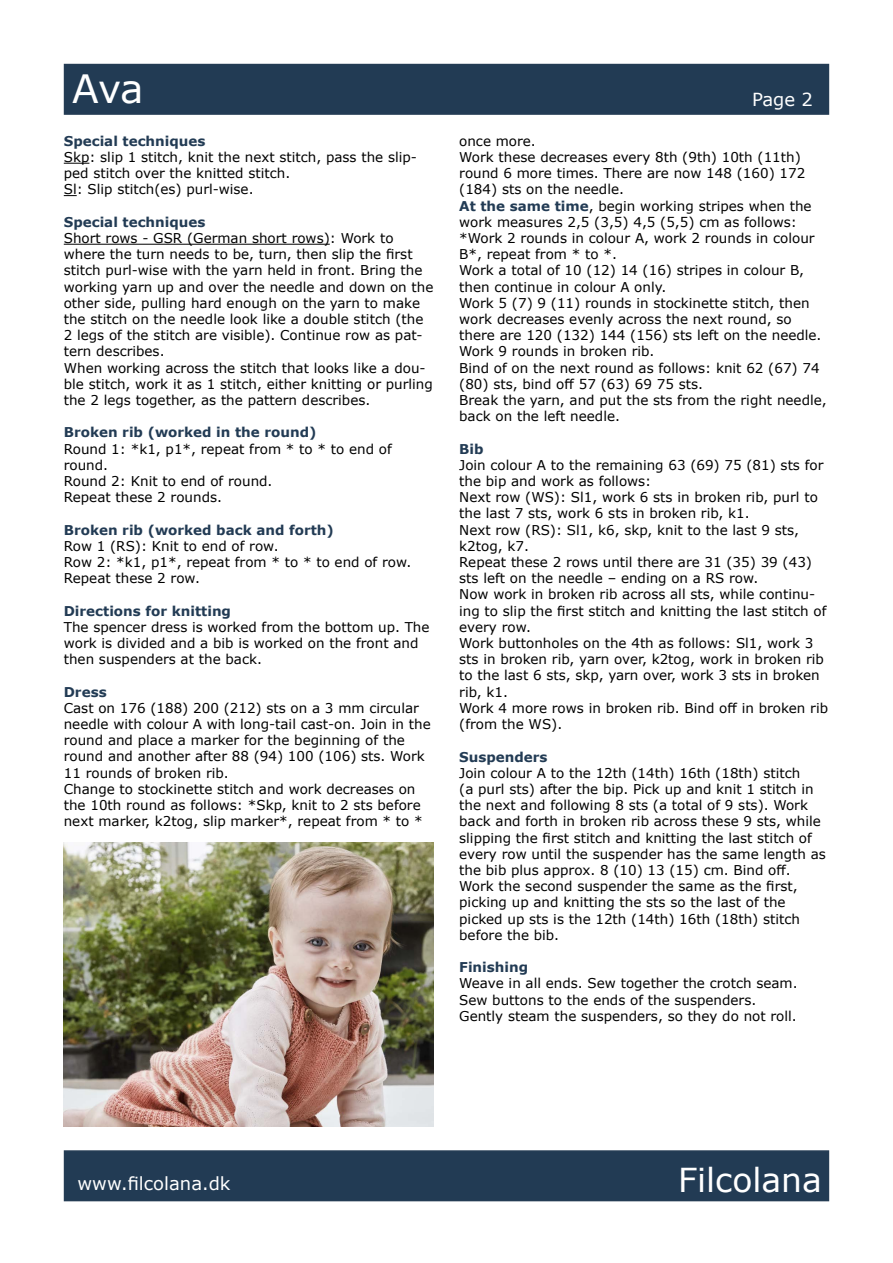
<style>
.page{position:relative;width:893px;height:1263px;background:#fff}
.page>*{position:absolute;margin:0;border:0;box-sizing:border-box;transform-origin:0 0}
.t1{font:39px "Verdana";color:#fff}
.t2{font:33px "Verdana";color:#fff}
.t3{font:18px "Verdana";color:#fff}
.t4{font:13.5px/16.2px "Verdana";color:#000}
.t5{font:700 13.5px "Verdana";color:#223b54}
.s1{font-weight:700;color:#223b54}
</style>
<div class="page">
<div style="left:64px;top:64px;width:765px;height:51px;background:#223b54;border:2px solid #243c54"></div>
<div style="left:64px;top:1150px;width:765px;height:51px;background:#223b54;border:2px solid #243c54"></div>
<svg style="left:64px;top:163px;width:25px;height:1px"></svg>
<svg style="left:64px;top:195px;width:13px;height:1px"></svg>
<hr style="left:64px;top:244px;width:266px;height:1px;background:#000">
<img style="left:64px;top:842px;width:370px;height:285px">
<h1 class="t1" style="left:72px;top:62px;width:73px">Ava</h1>
<p class="t5" style="left:64px;top:131px;width:143px">Special techniques</p>
<p class="t4" style="left:64px;top:149px;width:355px">Skp: slip 1 stitch, knit the next stitch, pass the slip&shy;ped stitch over the knitted stitch.<br>Sl: Slip stitch(es) purl-wise.</p>
<p class="t5" style="left:64px;top:212px;width:143px">Special techniques</p>
<p class="t4" style="left:64px;top:230px;width:371px">Short rows - GSR (German short rows): Work to where the turn needs to be, turn, then slip the first stitch purl-wise with the yarn held in front. Bring the working yarn up and over the needle and down on the other side, pulling hard enough on the yarn to make the stitch on the needle look like a double stitch (the 2 legs of the stitch are visible). Continue row as pat&shy;tern describes.<br>When working across the stitch that looks like a dou&shy;ble stitch, work it as 1 stitch, either knitting or purling the 2 legs together, as the pattern describes.</p>
<p class="t5" style="left:64px;top:423px;width:254px">Broken rib (worked in the round)</p>
<p class="t4" style="left:64px;top:440px;width:330px">Round 1: *k1, p1*, repeat from * to * to end of round.<br>Round 2: Knit to end of round.<br>Repeat these 2 rounds.</p>
<p class="t5" style="left:64px;top:520px;width:272px">Broken rib (worked back and forth)</p>
<p class="t4" style="left:64px;top:538px;width:349px">Row 1 (RS): Knit to end of row.<br>Row 2: *k1, p1*, repeat from * to * to end of row.<br>Repeat these 2 row.</p>
<p class="t5" style="left:64px;top:601px;width:169px">Directions for knitting</p>
<p class="t4" style="left:64px;top:619px;width:367px">The spencer dress is worked from the bottom up. The work is divided and a bib is worked on the front and then suspenders at the back.</p>
<p class="t5" style="left:64px;top:682px;width:44px">Dress</p>
<p class="t4" style="left:64px;top:700px;width:368px">Cast on 176 (188) 200 (212) sts on a 3 mm circular needle with colour A with long-tail cast-on. Join in the round and place a marker for the beginning of the round and another after 88 (94) 100 (106) sts. Work 11 rounds of broken rib.<br>Change to stockinette stitch and work decreases on the 10th round as follows: *Skp, knit to 2 sts before next marker, k2tog, slip marker*, repeat from * to *</p>
<h3 class="t3" style="left:752px;top:87px;width:62px">Page 2</h3>
<p class="t4" style="left:459px;top:133px;width:369px">once more.<br>Work these decreases every 8th (9th) 10th (11th) round 6 more times. There are now 148 (160) 172 (184) sts on the needle.<br><span class="s1">At the same time</span>, begin working stripes when the work measures 2,5 (3,5) 4,5 (5,5) cm as follows: *Work 2 rounds in colour A, work 2 rounds in colour B*, repeat from * to *.<br>Work a total of 10 (12) 14 (16) stripes in colour B, then continue in colour A only.<br>Work 5 (7) 9 (11) rounds in stockinette stitch, then work decreases evenly across the next round, so there are 120 (132) 144 (156) sts left on the needle.<br>Work 9 rounds in broken rib.<br>Bind of on the next round as follows: knit 62 (67) 74 (80) sts, bind off 57 (63) 69 75 sts.<br>Break the yarn, and put the sts from the right needle, back on the left needle.</p>
<p class="t5" style="left:459px;top:439px;width:26px">Bib</p>
<p class="t4" style="left:459px;top:457px;width:370px">Join colour A to the remaining 63 (69) 75 (81) sts for the bip and work as follows:<br>Next row (WS): Sl1, work 6 sts in broken rib, purl to the last 7 sts, work 6 sts in broken rib, k1.<br>Next row (RS): Sl1, k6, skp, knit to the last 9 sts, k2tog, k7.<br>Repeat these 2 rows until there are 31 (35) 39 (43) sts left on the needle – ending on a RS row.<br>Now work in broken rib across all sts, while continu&shy;ing to slip the first stitch and knitting the last stitch of every row.<br>Work buttonholes on the 4th as follows: Sl1, work 3 sts in broken rib, yarn over, k2tog, work in broken rib to the last 6 sts, skp, yarn over, work 3 sts in broken rib, k1.<br>Work 4 more rows in broken rib. Bind off in broken rib (from the WS).</p>
<p class="t5" style="left:459px;top:747px;width:90px">Suspenders</p>
<p class="t4" style="left:459px;top:764px;width:368px">Join colour A to the 12th (14th) 16th (18th) stitch<br>(a purl sts) after the bip. Pick up and knit 1 stitch in the next and following 8 sts (a total of 9 sts). Work back and forth in broken rib across these 9 sts, while slipping the first stitch and knitting the last stitch of every row until the suspender has the same length as the bib plus approx. 8 (10) 13 (15) cm. Bind off.<br>Work the second suspender the same as the first, picking up and knitting the sts so the last of the picked up sts is the 12th (14th) 16th (18th) stitch before the bib.</p>
<p class="t5" style="left:459px;top:958px;width:70px">Finishing</p>
<p class="t4" style="left:459px;top:975px;width:340px">Weave in all ends. Sew together the crotch seam.<br>Sew buttons to the ends of the suspenders.<br>Gently steam the suspenders, so they do not roll.</p>
<h3 class="t3" style="left:78px;top:1171px;width:154px">www.filcolana.dk</h3>
<h2 class="t2" style="left:678px;top:1157px;width:145px">Filcolana</h2>
</div>
